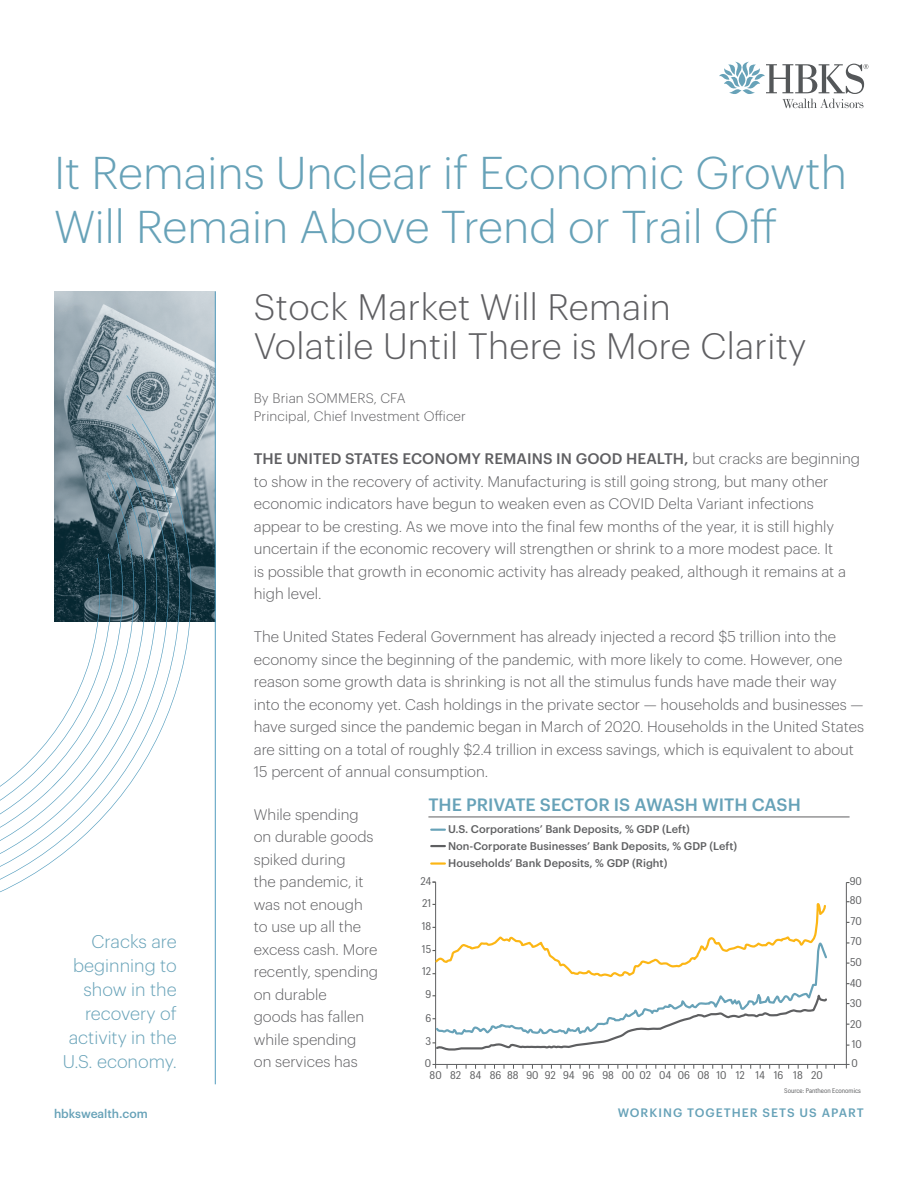
<style>
.page{position:relative;width:918px;height:1188px;background:#fff}
.page>*{position:absolute;margin:0;border:0;box-sizing:border-box;transform-origin:0 0}
.t1{font:300 45px/54px "Graphik";color:#67a2b8}
.t2{font:300 36px/39px "Graphik";letter-spacing:.01em;color:#5f5f62}
.t3{font:300 18px/24px "Graphik";color:#67a2b8;text-align:right}
.t4{font:500 17.55px "Graphik";color:#67a2b8}
.t5{font:300 15px/22.5px "Graphik";color:#5f5f62}
.t6{font:300 13.5px/18px "Graphik";letter-spacing:.01em;color:#5f5f62}
.t7{font:500 12px "Graphik";letter-spacing:.08em;color:#67a2b8}
.t8{font:500 12px "Graphik";color:#67a2b8}
.t9{font:500 10.95px/17.1px "Graphik";color:#5f6062}
.t10{font:10.95px "Graphik Compact";color:#5e5f61}
.t11{font:6.6px "Graphik Compact";color:#5e5f61}
.s1{font-weight:500}
</style>
<div class="page">
<img style="left:54px;top:291px;width:161px;height:330px">
<svg style="left:719px;top:62px;width:149px;height:46px"></svg>
<hr style="left:215px;top:291px;width:1px;height:793px;background:#529cbe">
<svg style="left:0;top:395px;width:193px;height:498px"></svg>
<svg style="left:0;top:472px;width:155px;height:397px"></svg>
<hr style="left:428px;top:817px;width:422px;height:1px;background:#5e5f61">
<hr style="left:435px;top:882px;width:1px;height:186px;background:#5e5f61">
<hr style="left:433px;top:1064px;width:417px;height:1px;background:#5e5f61">
<svg style="left:431px;top:829px;width:14px;height:2px"></svg>
<svg style="left:431px;top:845px;width:14px;height:2px"></svg>
<hr style="left:431px;top:862px;width:14px;height:3px;background:#fcb615">
<hr style="left:846px;top:883px;width:1px;height:185px;background:#5e5f61">
<svg style="left:433px;top:903px;width:394px;height:149px"></svg>
<h1 class="t1" style="left:54px;top:149px;width:794px">It Remains Unclear if Economic Growth<br>Will Remain Above Trend or Trail Off</h1>
<p class="t3" style="left:63px;top:930px;width:115px">Cracks are beginning to show in the recovery of activity in the<br>U.S. economy.</p>
<h2 class="t2" style="left:254px;top:290px;width:554px">Stock Market Will Remain<br>Volatile Until There is More Clarity</h2>
<p class="t6" style="left:254px;top:390px;width:214px">By Brian SOMMERS, CFA<br>Principal, Chief Investment Officer</p>
<p class="t5" style="left:254px;top:449px;width:608px"><span class="s1">THE UNITED STATES ECONOMY REMAINS IN GOOD HEALTH,</span> but cracks are beginning to show in the recovery of activity. Manufacturing is still going strong, but many other economic indicators have begun to weaken even as COVID Delta Variant infections appear to be cresting. As we move into the final few months of the year, it is still highly uncertain if the economic recovery will strengthen or shrink to a more modest pace. It<br>is possible that growth in economic activity has already peaked, although it remains at a high level.</p>
<p class="t5" style="left:254px;top:626px;width:612px">The United States Federal Government has already injected a record $5 trillion into the economy since the beginning of the pandemic, with more likely to come. However, one reason some growth data is shrinking is not all the stimulus funds have made their way into the economy yet. Cash holdings in the private sector — households and businesses — have surged since the pandemic began in March of 2020. Households in the United States are sitting on a total of roughly $2.4 trillion in excess savings, which is equivalent to about 15 percent of annual consumption.</p>
<p class="t5" style="left:254px;top:804px;width:126px">While spending on durable goods spiked during<br>the pandemic, it was not enough to use up all the excess cash. More recently, spending on durable<br>goods has fallen while spending<br>on services has</p>
<p class="t4" style="left:428px;top:798px;width:374px">THE PRIVATE SECTOR IS AWASH WITH CASH</p>
<p class="t9" style="left:448px;top:821px;width:291px">U.S. Corporations’ Bank Deposits, % GDP (Left)<br>Non-Corporate Businesses’ Bank Deposits, % GDP (Left)<br>Households’ Bank Deposits, % GDP (Right)</p>
<p class="t10" style="left:420px;top:876px;width:12px">24</p>
<p class="t10" style="left:850px;top:877px;width:14px">90</p>
<p class="t10" style="left:850px;top:896px;width:14px">80</p>
<p class="t10" style="left:422px;top:898px;width:11px">21</p>
<p class="t10" style="left:851px;top:916px;width:13px">70</p>
<p class="t10" style="left:422px;top:921px;width:11px">18</p>
<p class="t10" style="left:851px;top:936px;width:13px">70</p>
<p class="t10" style="left:422px;top:944px;width:11px">15</p>
<p class="t10" style="left:850px;top:958px;width:13px">50</p>
<p class="t10" style="left:422px;top:967px;width:11px">12</p>
<p class="t10" style="left:850px;top:979px;width:14px">40</p>
<p class="t10" style="left:425px;top:990px;width:7px">9</p>
<p class="t10" style="left:850px;top:998px;width:14px">30</p>
<p class="t10" style="left:425px;top:1013px;width:7px">6</p>
<p class="t10" style="left:850px;top:1019px;width:13px">20</p>
<p class="t10" style="left:426px;top:1037px;width:7px">3</p>
<p class="t10" style="left:852px;top:1039px;width:12px">10</p>
<p class="t10" style="left:425px;top:1058px;width:8px">0</p>
<p class="t10" style="left:851px;top:1058px;width:8px">0</p>
<p class="t10" style="left:430px;top:1071px;width:395px">80 82 84 86 88 90 92 94 96 98 00 02 04 06 08 10 12 14 16 18 20</p>
<p class="t11" style="left:784px;top:1088px;width:78px">Source: Pantheon Economics</p>
<p class="t8" style="left:54px;top:1108px;width:95px">hbkswealth.com</p>
<p class="t7" style="left:618px;top:1107px;width:248px">WORKING TOGETHER SETS US APART</p>
</div>
